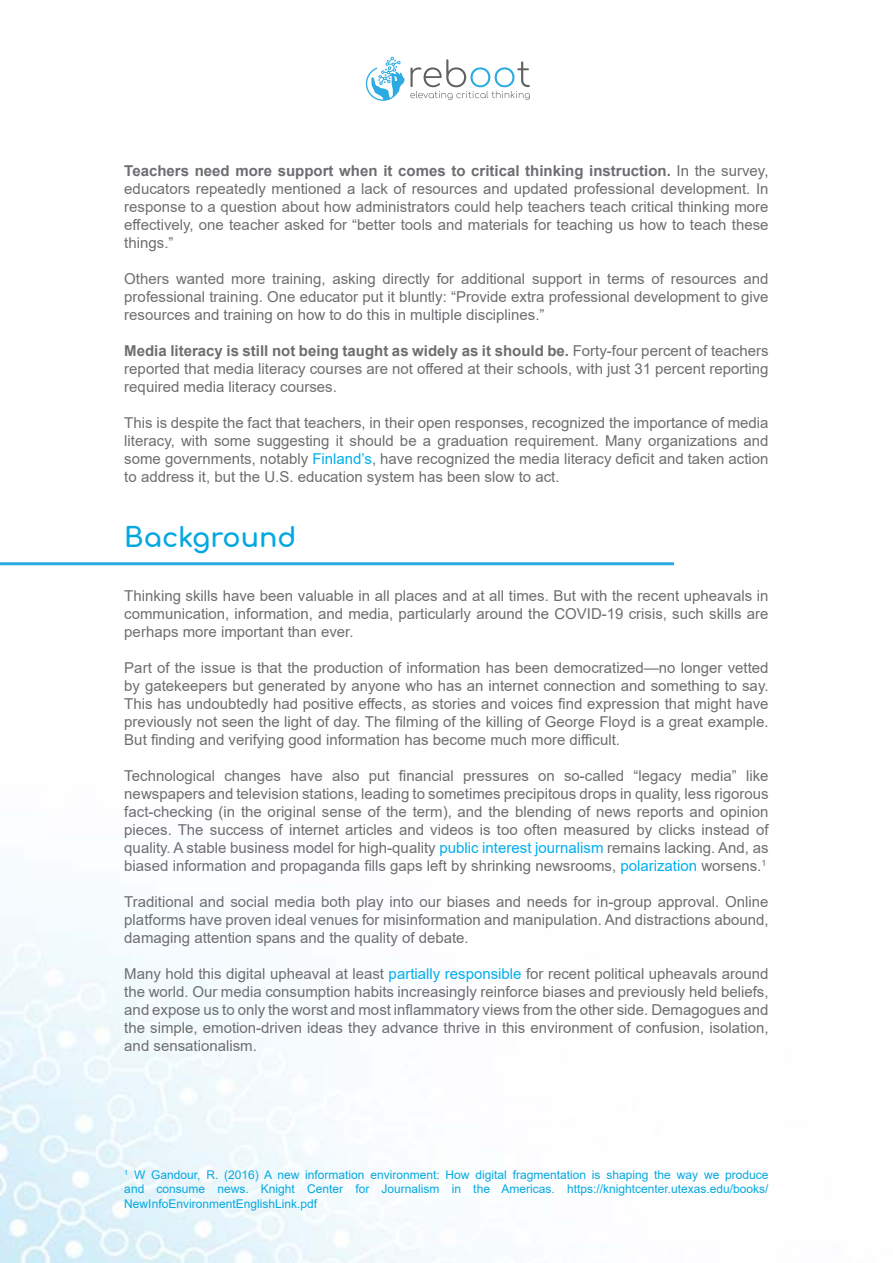
<style>
.page{position:relative;width:893px;height:1263px;background:#fff}
.page>*{position:absolute;margin:0;border:0;box-sizing:border-box;transform-origin:0 0}
.t1{font:700 27px "Comfortaa";color:#04a8e1}
.t2{font:15px/18px "Arial";color:#6d6e71;text-align:justify}
.t3{font:12px/14.4px "Arial";color:#04a8e1;text-align:justify}
.s1{font-weight:700}
.s2{color:#00aeef}
</style>
<div class="page">
<img style="left:0;top:919px;width:467px;height:344px">
<svg style="left:410px;top:59px;width:120px;height:41px"></svg>
<svg style="left:365px;top:57px;width:39px;height:44px"></svg>
<hr style="left:0;top:562px;width:674px;height:3px;background:#2aaae2">
<p class="t2" style="left:124px;top:161px;width:646px"><span class="s1">Teachers need more support when it comes to critical thinking instruction.</span> In the survey, educators repeatedly mentioned a lack of resources and updated professional development. In response to a question about how administrators could help teachers teach critical thinking more effectively, one teacher asked for “better tools and materials for teaching us how to teach these things.”</p>
<p class="t2" style="left:124px;top:269px;width:646px">Others wanted more training, asking directly for additional support in terms of resources and professional training. One educator put it bluntly: “Provide extra professional development to give resources and training on how to do this in multiple disciplines.”</p>
<p class="t2" style="left:124px;top:341px;width:646px"><span class="s1">Media literacy is still not being taught as widely as it should be.</span> Forty-four percent of teachers reported that media literacy courses are not offered at their schools, with just 31 percent reporting required media literacy courses.</p>
<p class="t2" style="left:124px;top:413px;width:646px">This is despite the fact that teachers, in their open responses, recognized the importance of media literacy, with some suggesting it should be a graduation requirement. Many organizations and some governments, notably <span class="s2">Finland’s</span>, have recognized the media literacy deficit and taken action to address it, but the U.S. education system has been slow to act.</p>
<h1 class="t1" style="left:124px;top:512px;width:174px">Background</h1>
<p class="t2" style="left:124px;top:586px;width:646px">Thinking skills have been valuable in all places and at all times. But with the recent upheavals in communication, information, and media, particularly around the COVID-19 crisis, such skills are perhaps more important than ever.</p>
<p class="t2" style="left:124px;top:658px;width:646px">Part of the issue is that the production of information has been democratized—no longer vetted by gatekeepers but generated by anyone who has an internet connection and something to say.<br>This has undoubtedly had positive effects, as stories and voices find expression that might have previously not seen the light of day. The filming of the killing of George Floyd is a great example.<br>But finding and verifying good information has become much more difficult.</p>
<p class="t2" style="left:124px;top:766px;width:646px">Technological changes have also put financial pressures on so-called “legacy media” like newspapers and television stations, leading to sometimes precipitous drops in quality, less rigorous fact-checking (in the original sense of the term), and the blending of news reports and opinion pieces. The success of internet articles and videos is too often measured by clicks instead of quality. A stable business model for high-quality <span class="s2">public interest journalism</span> remains lacking. And, as biased information and propaganda fills gaps left by shrinking newsrooms, <span class="s2">polarization</span> worsens.<sup>1</sup></p>
<p class="t2" style="left:124px;top:892px;width:646px">Traditional and social media both play into our biases and needs for in-group approval. Online platforms have proven ideal venues for misinformation and manipulation. And distractions abound, damaging attention spans and the quality of debate.</p>
<p class="t2" style="left:124px;top:964px;width:646px">Many hold this digital upheaval at least <span class="s2">partially responsible</span> for recent political upheavals around the world. Our media consumption habits increasingly reinforce biases and previously held beliefs, and expose us to only the worst and most inflammatory views from the other side. Demagogues and the simple, emotion-driven ideas they advance thrive in this environment of confusion, isolation, and sensationalism.</p>
<p class="t3" style="left:124px;top:1167px;width:646px"><sup>1</sup> W Gandour, R. (2016) A new information environment: How digital fragmentation is shaping the way we produce and consume news. Knight Center for Journalism in the Americas. https://knightcenter.utexas.edu/books/ NewInfoEnvironmentEnglishLink.pdf</p>
</div>
